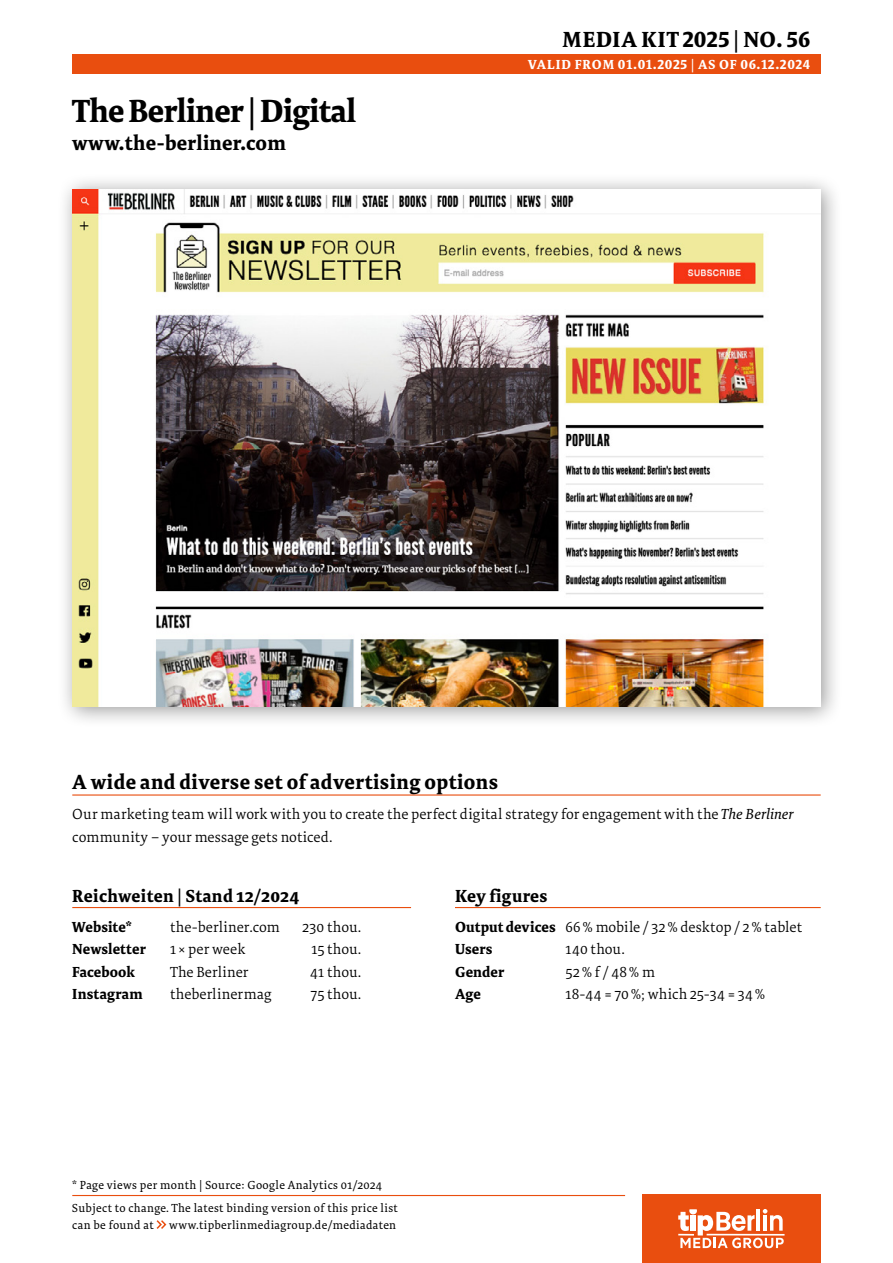
<style>
.page{position:relative;width:893px;height:1263px;background:#fff}
.page>*{position:absolute;margin:0;border:0;box-sizing:border-box;transform-origin:0 0}
.t1{font:700 33px "Tundra Pro";letter-spacing:-.02em;color:#000}
.t2{font:700 22.5px "Tundra Pro";letter-spacing:.03em;color:#000}
.t3{font:700 21px "Tundra Pro";letter-spacing:.02em;color:#000}
.t4{font:700 18px "Tundra Pro";letter-spacing:.02em;color:#000}
.t5{font:300 15px/22.5px "Tundra Pro";letter-spacing:.01em;color:#000}
.t6{font:700 15px "Tundra Pro";letter-spacing:.005em;color:#000}
.t7{font:700 13.5px "Tundra Pro";letter-spacing:.06em;color:#fff}
.t8{font:12px/16.5px "Tundra Pro";letter-spacing:.03em;color:#000}
.s1{font-weight:400;font-style:italic}
.s2{font-weight:700}
</style>
<div class="page">
<div style="left:642px;top:1195px;width:179px;height:68px;background:#e94e0f"></div>
<svg style="left:678px;top:1209px;width:106px;height:39px"></svg>
<hr style="left:707px;top:1234px;width:77px;height:1px;background:#fff">
<div style="left:72px;top:54px;width:749px;height:19px;background:#e94e0f"></div>
<hr style="left:72px;top:1195px;width:553px;height:1px;background:#e94e0f">
<svg style="left:156px;top:1220px;width:11px;height:9px"></svg>
<hr style="left:455px;top:907px;width:366px;height:1px;background:#e94e0f">
<hr style="left:72px;top:794px;width:749px;height:1px;background:#e94e0f">
<div style="left:57px;top:173px;width:786px;height:555px;background:#000;opacity:.4"></div>
<img style="left:72px;top:189px;width:749px;height:517px">
<hr style="left:72px;top:907px;width:339px;height:1px;background:#e94e0f">
<h2 class="t2" style="left:563px;top:25px;width:249px">MEDIA KIT 2025 | NO. 56</h2>
<h1 class="t1" style="left:72px;top:89px;width:285px">The Berliner | Digital</h1>
<h3 class="t3" style="left:72px;top:130px;width:215px">www.the-berliner.com</h3>
<p class="t7" style="left:528px;top:55px;width:283px">VALID FROM 01.01.2025 | AS OF 06.12.2024</p>
<h3 class="t3" style="left:72px;top:769px;width:427px">A wide and diverse set of advertising options</h3>
<p class="t5" style="left:72px;top:803px;width:723px">Our marketing team will work with you to create the perfect digital strategy for engagement with the <span class="s1">The Berliner </span>community – your message gets noticed.</p>
<p class="t4" style="left:72px;top:884px;width:229px">Reichweiten | Stand 12/2024</p>
<p class="t6" style="left:72px;top:917px;width:61px">Website*</p>
<p class="t5" style="left:170px;top:916px;width:111px">the-berliner.com</p>
<p class="t5" style="left:303px;top:916px;width:60px">230 thou.</p>
<p class="t6" style="left:72px;top:939px;width:75px">Newsletter</p>
<p class="t5" style="left:170px;top:938px;width:77px">1× per week</p>
<p class="t5" style="left:312px;top:938px;width:51px">15 thou.</p>
<p class="t6" style="left:72px;top:962px;width:64px">Facebook</p>
<p class="t5" style="left:170px;top:961px;width:80px">The Berliner</p>
<p class="t5" style="left:310px;top:961px;width:53px">41 thou.</p>
<p class="t6" style="left:72px;top:984px;width:72px">Instagram</p>
<p class="t5" style="left:170px;top:983px;width:103px">theberlinermag</p>
<p class="t5" style="left:311px;top:983px;width:52px">75 thou.</p>
<p class="t4" style="left:455px;top:884px;width:94px">Key figures</p>
<p class="t5" style="left:455px;top:916px;width:349px"><span class="s2">Output devices</span> 66% mobile / 32% desktop / 2% tablet<br><span class="s2">Users</span></p>
<p class="t5" style="left:566px;top:938px;width:61px">140 thou.</p>
<p class="t6" style="left:455px;top:962px;width:51px">Gender</p>
<p class="t5" style="left:566px;top:961px;width:91px">52% f / 48% m</p>
<p class="t6" style="left:455px;top:984px;width:28px">Age</p>
<p class="t5" style="left:566px;top:983px;width:201px">18-44 = 70%; which 25-34 = 34%</p>
<p class="t8" style="left:72px;top:1176px;width:311px">* Page views per month | Source: Google Analytics 01/2024</p>
<p class="t8" style="left:72px;top:1200px;width:327px">Subject to change. The latest binding version of this price list can be found at</p>
<p class="t8" style="left:169px;top:1217px;width:228px">www.tipberlinmediagroup.de/mediadaten</p>
</div>
